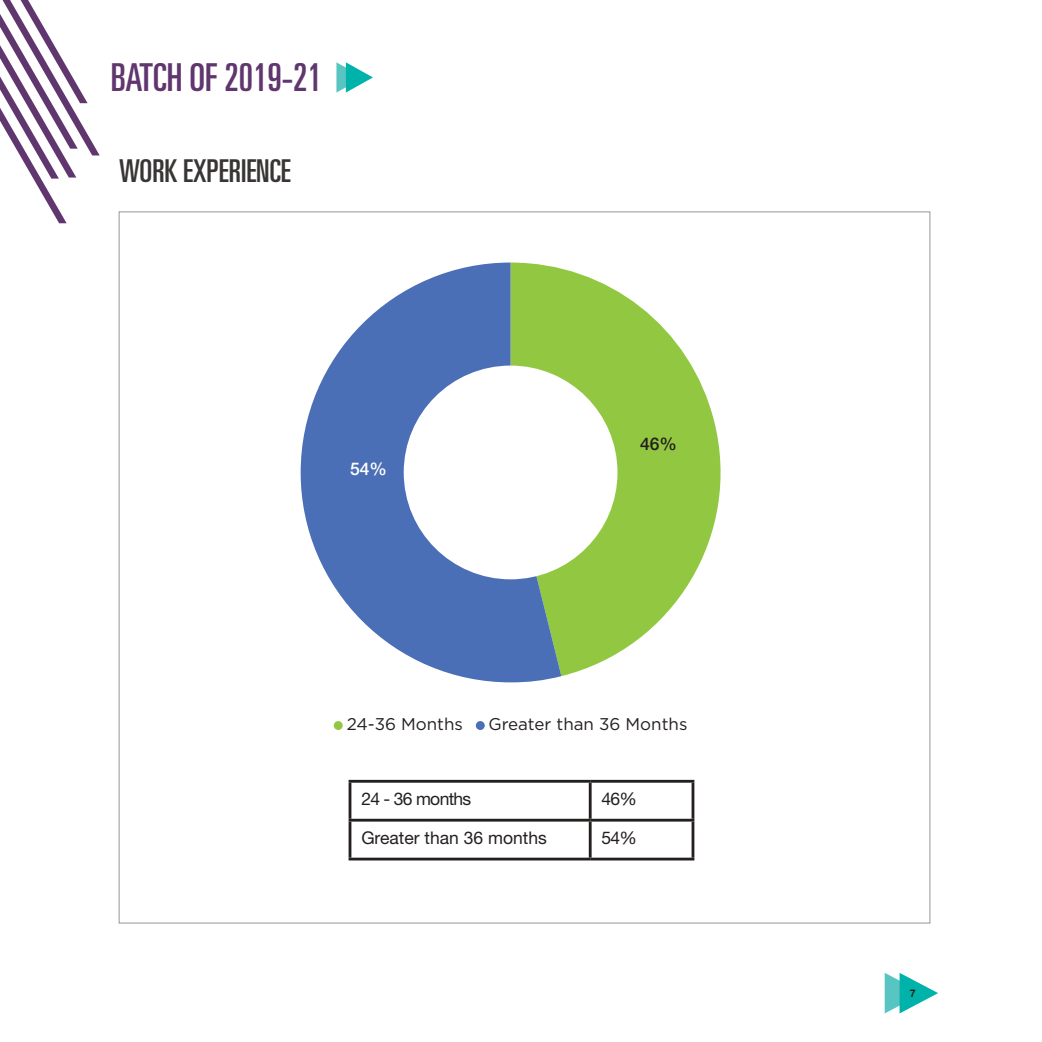
<style>
.page{position:relative;width:1042px;height:1042px;background:#fff}
.page>*{position:absolute;margin:0;border:0;box-sizing:border-box;transform-origin:0 0}
.t1{font:ultra-condensed 38.5px "Univers LT Std";color:#60366f}
.t2{font:ultra-condensed 31.5px "Univers LT Std";color:#393535}
.t3{font:17.5px "Helvetica Neue LT Std";color:#241f1f}
.t4{font:17.5px "Helvetica Neue LT Std";letter-spacing:-.04em;color:#241f1f}
.t5{font:500 17.5px "Helvetica Neue LT Std";color:#fff}
.t6{font:500 17.5px "Helvetica Neue LT Std";color:#241f1f}
.t7{font:16.97px "Gotham";color:#241f1f}
.t8{font:700 10.5px "Helvetica Neue LT Std";color:#241f1f}
</style>
<div class="page">
<svg style="left:884px;top:973px;width:54px;height:40px"></svg>
<svg style="left:0;top:0;width:100px;height:223px"></svg>
<svg style="left:336px;top:62px;width:37px;height:31px"></svg>
<svg style="left:561px;top:268px;width:160px;height:408px;fill:#92c841"></svg>
<svg style="left:301px;top:262px;width:260px;height:420px;fill:#4a6fb6"></svg>
<div style="left:404px;top:365px;width:213px;height:214px;background:#fff;border-radius:50%"></div>
<div style="left:334px;top:721px;width:9px;height:9px;background:#92c841;border-radius:50%"></div>
<div style="left:476px;top:721px;width:9px;height:9px;background:#4a6fb6;border-radius:50%"></div>
<hr style="left:349px;top:780px;width:241px;height:3px;background:#241f1f">
<hr style="left:349px;top:783px;width:2px;height:36px;background:#241f1f">
<hr style="left:590px;top:780px;width:104px;height:3px;background:#241f1f">
<hr style="left:589px;top:783px;width:2px;height:36px;background:#241f1f">
<hr style="left:691px;top:783px;width:3px;height:36px;background:#241f1f">
<hr style="left:349px;top:819px;width:241px;height:2px;background:#241f1f">
<hr style="left:349px;top:821px;width:2px;height:36px;background:#241f1f">
<hr style="left:590px;top:819px;width:104px;height:2px;background:#241f1f">
<hr style="left:589px;top:821px;width:2px;height:36px;background:#241f1f">
<hr style="left:691px;top:821px;width:3px;height:36px;background:#241f1f">
<hr style="left:349px;top:857px;width:241px;height:3px;background:#241f1f">
<hr style="left:590px;top:857px;width:104px;height:3px;background:#241f1f">
<h1 class="t1" style="left:111px;top:55px;width:212px">BATCH OF 2019-21</h1>
<h2 class="t2" style="left:119px;top:152px;width:173px">WORK EXPERIENCE</h2>
<p class="t5" style="left:350px;top:458px;width:38px">54%</p>
<p class="t6" style="left:640px;top:433px;width:38px">46%</p>
<p class="t7" style="left:347px;top:713px;width:118px">24-36 Months</p>
<p class="t7" style="left:488px;top:713px;width:200px">Greater than 36 Months</p>
<p class="t4" style="left:361px;top:788px;width:111px">24 - 36 months</p>
<p class="t3" style="left:601px;top:788px;width:37px">46%</p>
<p class="t3" style="left:361px;top:827px;width:187px">Greater than 36 months</p>
<p class="t3" style="left:601px;top:827px;width:37px">54%</p>
<p class="t8" style="left:910px;top:986px;width:7px">7</p>
</div>
